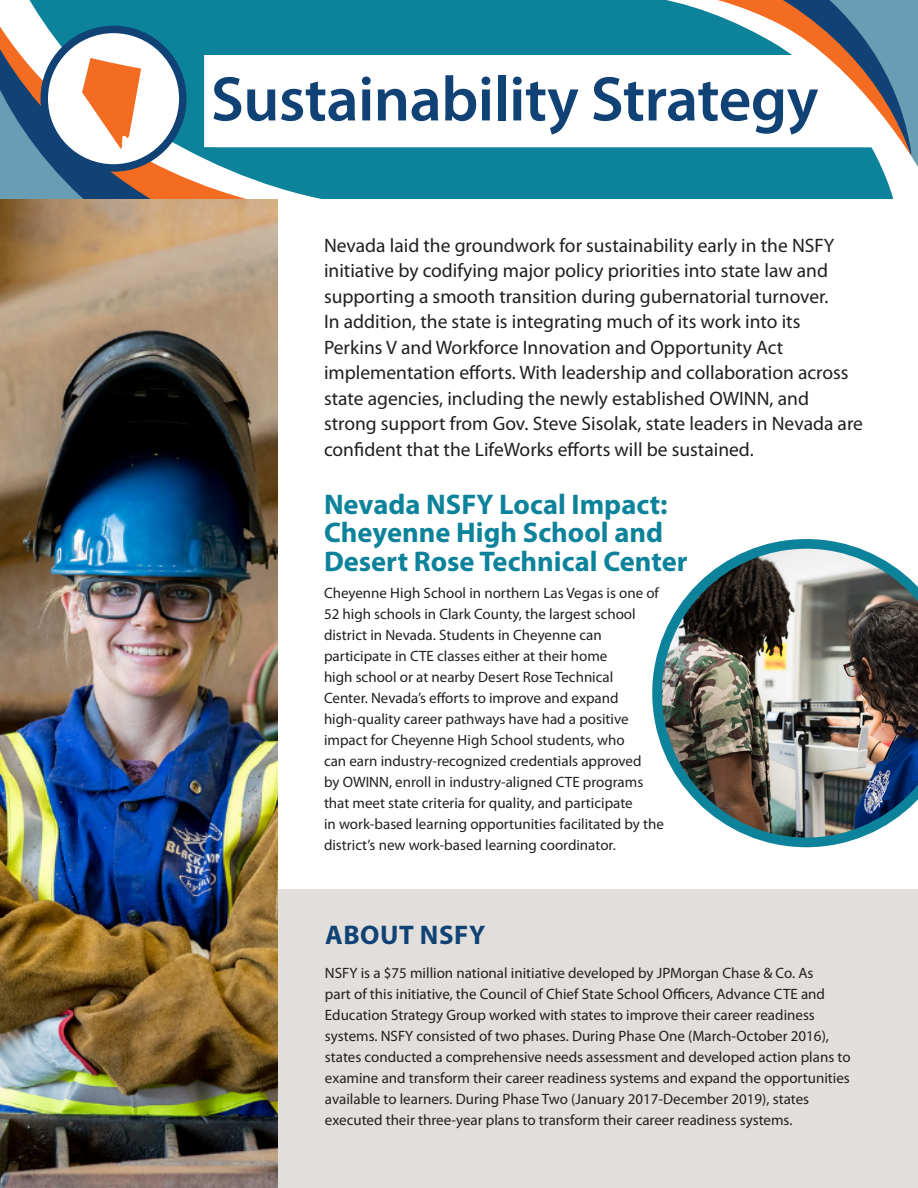
<style>
.page{position:relative;width:918px;height:1188px;background:#fff}
.page>*{position:absolute;margin:0;border:0;box-sizing:border-box;transform-origin:0 0}
.t1{font:600 69.6px "Myriad Pro";color:#104275}
.t2{font:600 63.6px "Myriad Pro";letter-spacing:-.01em;color:#104275}
.t3{font:700 28.5px/28.5px "Myriad Pro";color:#0d839b}
.t4{font:700 27px "Myriad Pro";letter-spacing:.02em;color:#104275}
.t5{font:19.5px/25.5px "Myriad Pro";color:#231f20}
.t6{font:15px/21px "Myriad Pro";color:#231f20}
</style>
<div class="page">
<div style="left:0;top:0;width:918px;height:201px;background:#0d839b"></div>
<svg style="left:0;top:0;width:360px;height:200px"></svg>
<svg style="left:636px;top:0;width:282px;height:200px"></svg>
<div style="left:44px;top:29px;width:139px;height:139px;background:#fff;border-radius:50%"></div>
<div style="left:41px;top:26px;width:146px;height:146px;border:7px solid #104275;border-radius:50%"></div>
<div style="left:0;top:200px;width:918px;height:75px;background:#fff"></div>
<img style="left:652px;top:539px;width:266px;height:308px">
<div style="left:204px;top:55px;width:700px;height:92px;background:#fff"></div>
<div style="left:278px;top:890px;width:640px;height:298px;background:#e1dedb"></div>
<img style="left:0;top:200px;width:278px;height:988px">
<svg style="left:82px;top:58px;width:59px;height:91px"></svg>
<p class="t1" style="left:223px;top:61px;width:457px">Looking Ahead</p>
<p class="t2" style="left:211px;top:64px;width:609px">Sustainability Strategy</p>
<p class="t5" style="left:324px;top:233px;width:540px">Nevada laid the groundwork for sustainability early in the NSFY initiative by codifying major policy priorities into state law and supporting a smooth transition during gubernatorial turnover.<br>In addition, the state is integrating much of its work into its Perkins V and Workforce Innovation and Opportunity Act implementation efforts. With leadership and collaboration across state agencies, including the newly established OWINN, and strong support from Gov. Steve Sisolak, state leaders in Nevada are confident that the LifeWorks efforts will be sustained.</p>
<p class="t3" style="left:324px;top:490px;width:365px">Nevada NSFY Local Impact:<br>Cheyenne High School and<br>Desert Rose Technical Center</p>
<p class="t6" style="left:324px;top:583px;width:341px">Cheyenne High School in northern Las Vegas is one of 52 high schools in Clark County, the largest school district in Nevada. Students in Cheyenne can participate in CTE classes either at their home<br>high school or at nearby Desert Rose Technical<br>Center. Nevada’s efforts to improve and expand high-quality career pathways have had a positive impact for Cheyenne High School students, who<br>can earn industry-recognized credentials approved<br>by OWINN, enroll in industry-aligned CTE programs that meet state criteria for quality, and participate<br>in work-based learning opportunities facilitated by the district’s new work-based learning coordinator.</p>
<p class="t4" style="left:325px;top:920px;width:162px">ABOUT NSFY</p>
<p class="t6" style="left:325px;top:963px;width:527px">NSFY is a $75 million national initiative developed by JPMorgan Chase &amp; Co. As<br>part of this initiative, the Council of Chief State School Officers, Advance CTE and Education Strategy Group worked with states to improve their career readiness systems. NSFY consisted of two phases. During Phase One (March-October 2016), states conducted a comprehensive needs assessment and developed action plans to examine and transform their career readiness systems and expand the opportunities available to learners. During Phase Two (January 2017-December 2019), states executed their three-year plans to transform their career readiness systems.</p>
</div>
